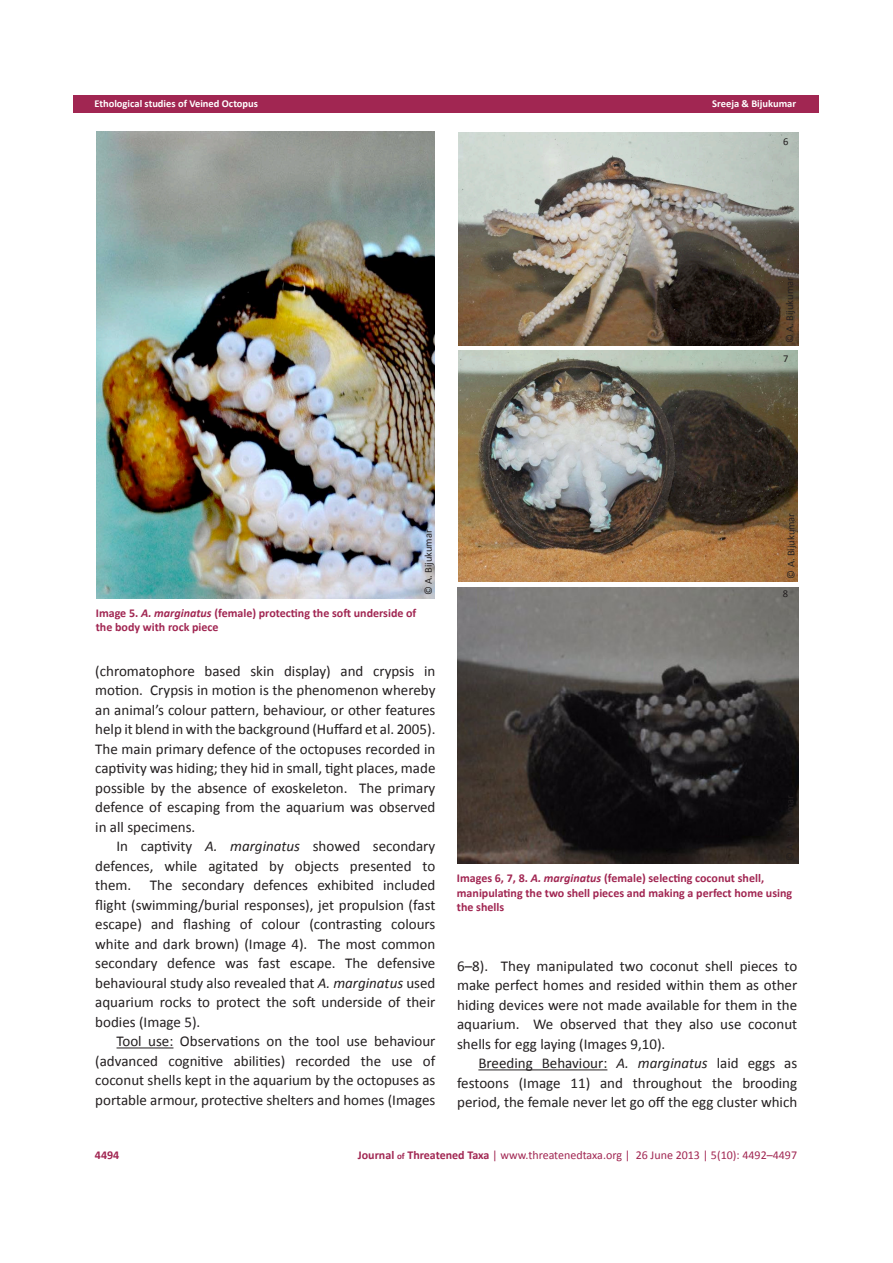
<style>
.page{position:relative;width:893px;height:1263px;background:#fff}
.page>*{position:absolute;margin:0;border:0;box-sizing:border-box;transform-origin:0 0}
.Medium_Grid_21{font:15px/19.5px "Calibri";color:#231f20;text-align:justify}
.t1{font:700 12px/14.4px "Calibri";color:#a12652}
.t2{font:12px "Calibri";color:#a12652}
.Medium_Grid_21-2{font:700 10.5px "Calibri";color:#fff}
.t3{font:10.5px "Calibri";color:#231f20}
.s1{font-style:italic}
.s2{font-weight:700}
.s3{font-weight:700;font-size:9px}
</style>
<div class="page">
<div style="left:73px;top:95px;width:745px;height:18px;background:#a12652"></div>
<img style="left:97px;top:132px;width:338px;height:466px">
<hr style="left:117px;top:1047px;width:56px;height:1px;background:#231f20">
<img style="left:459px;top:132px;width:340px;height:213px">
<img style="left:459px;top:351px;width:338px;height:230px">
<img style="left:457px;top:587px;width:341px;height:276px">
<hr style="left:478px;top:1069px;width:129px;height:1px;background:#231f20">
<p class="Medium_Grid_21-2" style="left:94px;top:97px;width:165px">Ethological studies of Veined Octopus</p>
<p class="Medium_Grid_21-2" style="left:712px;top:97px;width:85px">Sreeja &amp; Bijukumar</p>
<p class="t3" style="left:783px;top:135px;width:7px">6</p>
<p class="t3" style="left:783px;top:343px;width:67px;rotate:-90deg">© A. Bijukumar</p>
<p class="t3" style="left:783px;top:351px;width:7px">7</p>
<p class="t3" style="left:422px;top:595px;width:67px;rotate:-90deg">© A. Bijukumar</p>
<p class="t1" style="left:96px;top:606px;width:322px">Image 5. <span class="s1">A. marginatus</span> (female) protecting the soft underside of the body with rock piece</p>
<p class="Medium_Grid_21" style="left:95px;top:661px;width:342px">(chromatophore based skin display) and crypsis in motion. Crypsis in motion is the phenomenon whereby an animal’s colour pattern, behaviour, or other features help it blend in with the background (Huffard et al. 2005).<br>The main primary defence of the octopuses recorded in captivity was hiding; they hid in small, tight places, made possible by the absence of exoskeleton. The primary defence of escaping from the aquarium was observed in all specimens.</p>
<p class="Medium_Grid_21" style="left:95px;top:836px;width:342px;text-indent:21px">In captivity <span class="s1">A. marginatus</span> showed secondary defences, while agitated by objects presented to them. The secondary defences exhibited included flight (swimming/burial responses), jet propulsion (fast escape) and flashing of colour (contrasting colours white and dark brown) (Image 4). The most common secondary defence was fast escape. The defensive behavioural study also revealed that <span class="s1">A. marginatus</span> used aquarium rocks to protect the soft underside of their bodies (Image 5).</p>
<p class="Medium_Grid_21" style="left:95px;top:1031px;width:342px;text-indent:21px">Tool use: Observations on the tool use behaviour (advanced cognitive abilities) recorded the use of coconut shells kept in the aquarium by the octopuses as portable armour, protective shelters and homes (Images</p>
<p class="t3" style="left:784px;top:578px;width:67px;rotate:-90deg">© A. Bijukumar</p>
<p class="t3" style="left:783px;top:587px;width:7px">8</p>
<p class="t1" style="left:457px;top:871px;width:337px">Images 6, 7, 8. <span class="s1">A. marginatus</span> (female) selecting coconut shell, manipulating the two shell pieces and making a perfect home using the shells</p>
<p class="Medium_Grid_21" style="left:457px;top:956px;width:342px">6–8). They manipulated two coconut shell pieces to make perfect homes and resided within them as other hiding devices were not made available for them in the aquarium. We observed that they also use coconut shells for egg laying (Images 9,10).</p>
<p class="Medium_Grid_21" style="left:457px;top:1053px;width:342px;text-indent:21px">Breeding Behaviour: <span class="s1">A. marginatus</span> laid eggs as festoons (Image 11) and throughout the brooding period, the female never let go off the egg cluster which</p>
<p class="t1" style="left:95px;top:1148px;width:26px">4494</p>
<p class="t2" style="left:358px;top:1148px;width:441px"><span class="s2">Journal</span> <span class="s3">of</span> <span class="s2">Threatened Taxa</span> | www.threatenedtaxa.org | 26 June 2013 | 5(10): 4492–4497</p>
</div>
